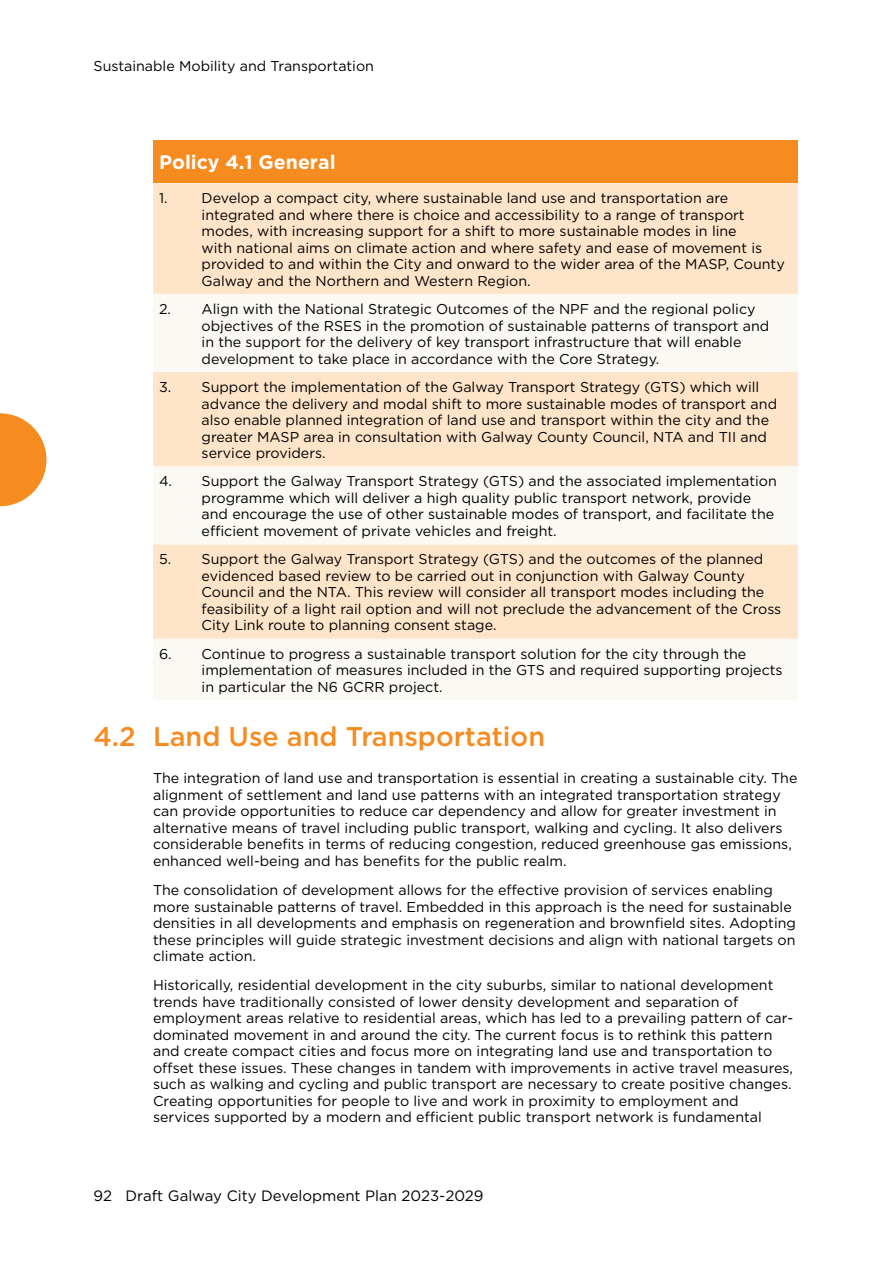
<style>
.page{position:relative;width:893px;height:1263px;background:#fff}
.page>*{position:absolute;margin:0;border:0;box-sizing:border-box;transform-origin:0 0}
.t1{font:500 27px "Gotham";color:#f68b1f}
.t2{font:700 19.5px "Gotham";color:#fff}
.t3{font:15px "Gotham";color:#000}
.t4{font:14.25px/16.5px "Gotham";color:#000}
</style>
<div class="page">
<svg style="left:0;top:413px;width:46px;height:93px"></svg>
<div style="left:153px;top:141px;width:645px;height:42px;background:#f68b1f"></div>
<div style="left:153px;top:183px;width:645px;height:111px;background:#fee4c9"></div>
<svg style="left:153px;top:294px;width:645px;height:406px;fill:#fbf9f3"></svg>
<hr style="left:153px;top:140px;width:43px;height:1px;background:#f68b1f">
<hr style="left:196px;top:140px;width:602px;height:1px;background:#f68b1f">
<p class="t4" style="left:94px;top:57px;width:282px">Sustainable Mobility and Transportation</p>
<h2 class="t2" style="left:159px;top:151px;width:178px">Policy 4.1 General</h2>
<p class="t4" style="left:202px;top:190px;width:585px;text-indent:-43px">1. Develop a compact city, where sustainable land use and transportation are integrated and where there is choice and accessibility to a range of transport modes, with increasing support for a shift to more sustainable modes in line<br>with national aims on climate action and where safety and ease of movement is provided to and within the City and onward to the wider area of the MASP, County Galway and the Northern and Western Region.</p>
<p class="t4" style="left:202px;top:300px;width:569px;text-indent:-43px">2. Align with the National Strategic Outcomes of the NPF and the regional policy objectives of the RSES in the promotion of sustainable patterns of transport and in the support for the delivery of key transport infrastructure that will enable development to take place in accordance with the Core Strategy.</p>
<p class="t4" style="left:202px;top:378px;width:577px;text-indent:-43px">3. Support the implementation of the Galway Transport Strategy (GTS) which will advance the delivery and modal shift to more sustainable modes of transport and also enable planned integration of land use and transport within the city and the greater MASP area in consultation with Galway County Council, NTA and TII and service providers.</p>
<p class="t4" style="left:202px;top:473px;width:577px;text-indent:-43px">4. Support the Galway Transport Strategy (GTS) and the associated implementation programme which will deliver a high quality public transport network, provide and encourage the use of other sustainable modes of transport, and facilitate the efficient movement of private vehicles and freight.</p>
<p class="t4" style="left:202px;top:551px;width:581px;text-indent:-43px">5. Support the Galway Transport Strategy (GTS) and the outcomes of the planned evidenced based review to be carried out in conjunction with Galway County Council and the NTA. This review will consider all transport modes including the feasibility of a light rail option and will not preclude the advancement of the Cross City Link route to planning consent stage.</p>
<p class="t4" style="left:202px;top:645px;width:583px;text-indent:-43px">6. Continue to progress a sustainable transport solution for the city through the implementation of measures included in the GTS and required supporting projects in particular the N6 GCRR project.</p>
<h1 class="t1" style="left:94px;top:718px;width:453px">4.2 Land Use and Transportation</h1>
<p class="t4" style="left:153px;top:770px;width:646px">The integration of land use and transportation is essential in creating a sustainable city. The alignment of settlement and land use patterns with an integrated transportation strategy can provide opportunities to reduce car dependency and allow for greater investment in alternative means of travel including public transport, walking and cycling. It also delivers considerable benefits in terms of reducing congestion, reduced greenhouse gas emissions, enhanced well-being and has benefits for the public realm.</p>
<p class="t4" style="left:153px;top:881px;width:644px">The consolidation of development allows for the effective provision of services enabling more sustainable patterns of travel. Embedded in this approach is the need for sustainable densities in all developments and emphasis on regeneration and brownfield sites. Adopting these principles will guide strategic investment decisions and align with national targets on climate action.</p>
<p class="t4" style="left:153px;top:977px;width:642px">Historically, residential development in the city suburbs, similar to national development trends have traditionally consisted of lower density development and separation of employment areas relative to residential areas, which has led to a prevailing pattern of car&shy;dominated movement in and around the city. The current focus is to rethink this pattern and create compact cities and focus more on integrating land use and transportation to offset these issues. These changes in tandem with improvements in active travel measures, such as walking and cycling and public transport are necessary to create positive changes.<br>Creating opportunities for people to live and work in proximity to employment and services supported by a modern and efficient public transport network is fundamental</p>
<p class="t3" style="left:94px;top:1186px;width:392px">92 Draft Galway City Development Plan 2023-2029</p>
</div>
